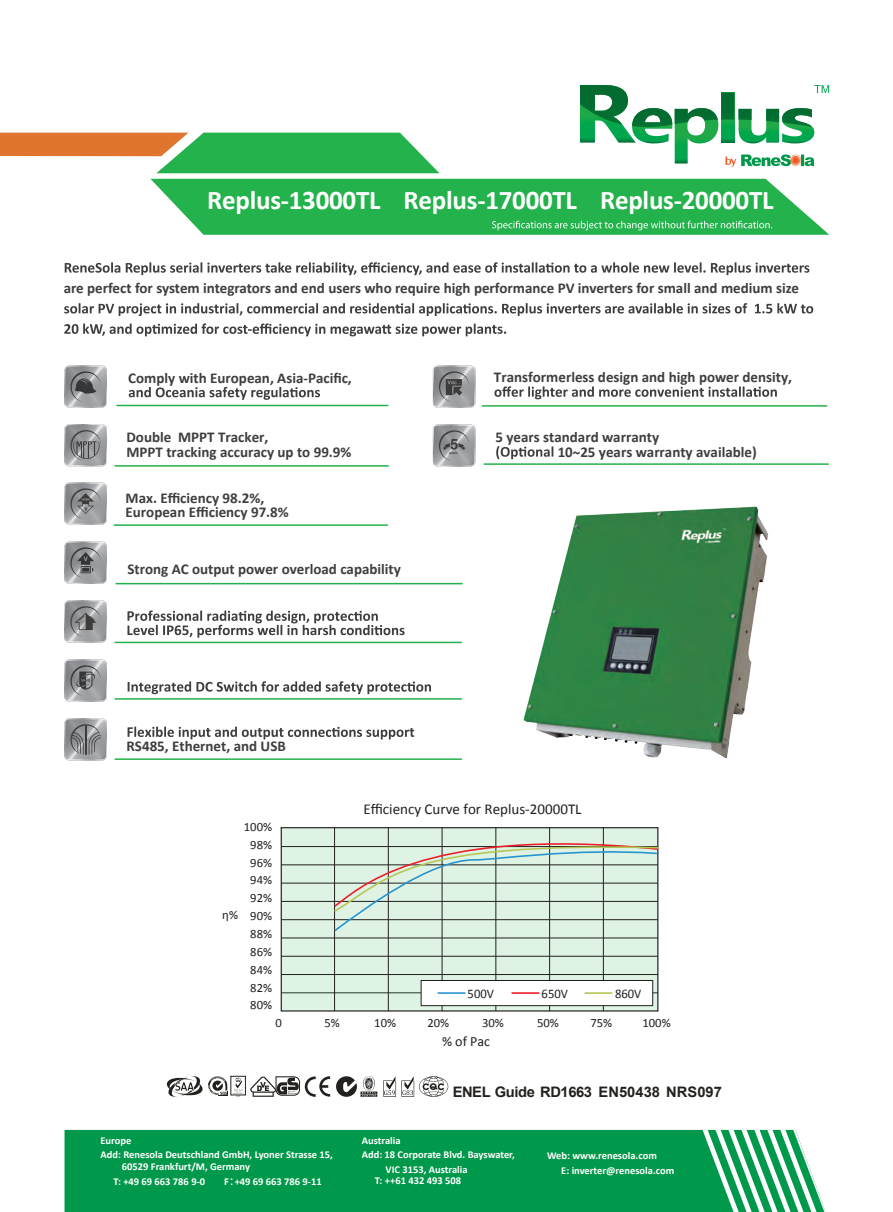
<style>
.page{position:relative;width:893px;height:1212px;background:#fff}
.page>*{position:absolute;margin:0;border:0;box-sizing:border-box;transform-origin:0 0}
.t1{font:700 27px "Calibri";letter-spacing:-.01em;color:#fff}
.t2{font:700 15px/14.2px "Calibri";color:#3e3e3f}
.t3{font:15px "Calibri";color:#231f20}
.t4{font:700 14.55px "Arial";letter-spacing:-.025em;color:#23211d}
.t5{font:14.1px "Calibri";color:#231f20}
.t6{font:13.05px "Calibri";color:#231f20;scale:.96 1}
.t7{font:12.6px/17.9px "Calibri";color:#231f20;text-align:center}
.t8{font:700 10.5px/14.4px "Calibri";color:#fff}
.t9{font:700 3.9px "Calibri";letter-spacing:-.005em;color:#3c3c3b}
.s1{font-family:"Heiti CSEG Medium GB G Bpc EUC H";font-weight:400}
</style>
<div class="page">
<img style="left:523px;top:506px;width:246px;height:252px">
<svg style="left:167px;top:1076px;width:77px;height:21px"></svg>
<div style="left:231px;top:1076px;width:15px;height:19px;border:1px solid #23211d"></div>
<svg style="left:336px;top:1076px;width:41px;height:21px"></svg>
<svg style="left:250px;top:1076px;width:80px;height:21px"></svg>
<svg style="left:383px;top:1076px;width:65px;height:21px"></svg>
<svg style="left:65px;top:262px;width:744px;height:13px"></svg>
<svg style="left:64px;top:303px;width:749px;height:13px"></svg>
<svg style="left:64px;top:323px;width:442px;height:13px"></svg>
<svg style="left:0;top:133px;width:439px;height:40px"></svg>
<svg style="left:580px;top:85px;width:249px;height:82px"></svg>
<svg style="left:64px;top:482px;width:43px;height:43px;background:#9b9c9f"></svg>
<hr style="left:114px;top:524px;width:274px;height:2px;background:#23b24b">
<svg style="left:64px;top:718px;width:43px;height:42px"></svg>
<img style="left:70px;top:724px;width:31px;height:30px">
<svg style="left:128px;top:727px;width:286px;height:12px"></svg>
<hr style="left:115px;top:758px;width:347px;height:2px;background:#23b24b">
<svg style="left:64px;top:424px;width:43px;height:42px;background:#97999b"></svg>
<hr style="left:115px;top:465px;width:274px;height:2px;background:#23b24b">
<svg style="left:127px;top:610px;width:278px;height:28px"></svg>
<hr style="left:115px;top:642px;width:347px;height:1px;background:#23b24b">
<svg style="left:433px;top:424px;width:42px;height:43px;background:#9b9d9f"></svg>
<svg style="left:496px;top:446px;width:57px;height:13px"></svg>
<hr style="left:484px;top:463px;width:345px;height:2px;background:#23b24b">
<svg style="left:433px;top:366px;width:42px;height:42px;background:#929496"></svg>
<svg style="left:494px;top:386px;width:283px;height:13px"></svg>
<hr style="left:482px;top:405px;width:345px;height:2px;background:#23b24b">
<svg style="left:150px;top:179px;width:679px;height:56px;background:#39b95d"></svg>
<svg style="left:283px;top:829px;width:373px;height:180px;background:#d9eedf"></svg>
<hr style="left:334px;top:828px;width:1px;height:183px;background:#231f20">
<hr style="left:388px;top:828px;width:1px;height:183px;background:#231f20">
<hr style="left:442px;top:828px;width:1px;height:183px;background:#231f20">
<hr style="left:495px;top:828px;width:1px;height:183px;background:#231f20">
<hr style="left:549px;top:828px;width:1px;height:183px;background:#231f20">
<hr style="left:603px;top:828px;width:1px;height:183px;background:#231f20">
<div style="left:421px;top:980px;width:232px;height:26px;background:#fff;border:1px solid #231f20"></div>
<hr style="left:281px;top:846px;width:377px;height:1px;background:#231f20">
<hr style="left:281px;top:864px;width:377px;height:1px;background:#231f20">
<hr style="left:281px;top:883px;width:377px;height:1px;background:#231f20">
<hr style="left:281px;top:901px;width:377px;height:1px;background:#231f20">
<hr style="left:281px;top:919px;width:377px;height:1px;background:#231f20">
<hr style="left:281px;top:937px;width:377px;height:1px;background:#231f20">
<hr style="left:281px;top:956px;width:377px;height:1px;background:#231f20">
<hr style="left:281px;top:974px;width:377px;height:1px;background:#231f20">
<hr style="left:438px;top:992px;width:27px;height:2px;background:#2794cd">
<hr style="left:511px;top:992px;width:28px;height:2px;background:#ee1d28">
<hr style="left:585px;top:992px;width:27px;height:2px;background:#b5c654">
<svg style="left:332px;top:827px;width:327px;height:106px;background:#ccddcf"></svg>
<svg style="left:129px;top:387px;width:191px;height:13px"></svg>
<hr style="left:116px;top:405px;width:272px;height:1px;background:#23b24b">
<svg style="left:64px;top:366px;width:43px;height:42px;background:#939597"></svg>
<hr style="left:116px;top:583px;width:347px;height:1px;background:#23b24b">
<svg style="left:64px;top:542px;width:43px;height:42px;background:#95979a"></svg>
<svg style="left:128px;top:681px;width:303px;height:13px"></svg>
<hr style="left:115px;top:698px;width:347px;height:2px;background:#23b24b">
<svg style="left:64px;top:659px;width:43px;height:43px;background:#97999c"></svg>
<div style="left:65px;top:1130px;width:761px;height:82px;background:#00984a"></div>
<svg style="left:690px;top:1130px;width:135px;height:82px"></svg>
<svg style="left:64px;top:600px;width:43px;height:42px;background:#98999b"></svg>
<h1 class="t1" style="left:207px;top:183px;width:568px">Replus-13000TL Replus-17000TL Replus-20000TL</h1>
<p class="t2" style="left:64px;top:281px;width:737px">are perfect for system integrators and end users who require high performance PV inverters for small and medium size</p>
<p class="t2" style="left:128px;top:371px;width:225px">Comply with European, Asia-Pacific,</p>
<p class="t2" style="left:127px;top:430px;width:226px">Double MPPT Tracker,<br>MPPT tracking accuracy up to 99.9%</p>
<p class="t2" style="left:126px;top:491px;width:165px">Max. Efficiency 98.2%,<br>European Efficiency 97.8%</p>
<p class="t2" style="left:127px;top:561px;width:275px">Strong AC output power overload capability</p>
<p class="t9" style="left:449px;top:450px;width:10px">years</p>
<p class="t2" style="left:494px;top:370px;width:300px">Transformerless design and high power density,</p>
<p class="t2" style="left:558px;top:430px;width:201px;text-indent:-62px">5 years standard warranty<br>10~25 years warranty available)</p>
<p class="t2" style="left:127px;top:739px;width:161px">RS485, Ethernet, and USB</p>
<p class="t7" style="left:244px;top:818px;width:30px">100%<br>98%<br>96%<br>94%<br>92%<br>90%<br>88%<br>86%<br>84%<br>82%<br>80%</p>
<p class="t7" style="left:222px;top:906px;width:17px">η%</p>
<p class="t3" style="left:363px;top:800px;width:220px">Efficiency Curve for Replus-20000TL</p>
<p class="t6" style="left:468px;top:985px;width:29px">500V</p>
<p class="t6" style="left:542px;top:985px;width:29px">650V</p>
<p class="t6" style="left:615px;top:985px;width:29px">860V</p>
<p class="t7" style="left:275px;top:1013px;width:8px">0</p>
<p class="t7" style="left:325px;top:1013px;width:17px">5%</p>
<p class="t7" style="left:374px;top:1013px;width:23px">10%</p>
<p class="t7" style="left:427px;top:1013px;width:23px">20%</p>
<p class="t7" style="left:482px;top:1013px;width:23px">30%</p>
<p class="t7" style="left:537px;top:1013px;width:23px">50%</p>
<p class="t7" style="left:590px;top:1013px;width:23px">75%</p>
<p class="t7" style="left:642px;top:1013px;width:30px">100%</p>
<p class="t5" style="left:442px;top:1032px;width:50px">% of Pac</p>
<p class="t8" style="left:100px;top:1133px;width:234px">Europe<br>Add: Renesola Deutschland GmbH, Lyoner Strasse 15,</p>
<p class="t8" style="left:113px;top:1160px;width:138px;text-indent:9px">60529 Frankfurt/M, Germany<br>T: +49 69 663 786 9-0</p>
<p class="t8" style="left:224px;top:1174px;width:99px">F<span class="s1">：</span>+49 69 663 786 9-11</p>
<p class="t4" style="left:453px;top:1082px;width:271px">ENEL Guide RD1663 EN50438 NRS097</p>
<p class="t8" style="left:362px;top:1133px;width:40px">Australia</p>
<p class="t8" style="left:362px;top:1148px;width:155px">Add: 18 Corporate Blvd. Bayswater,</p>
<p class="t8" style="left:386px;top:1162px;width:84px">VIC 3153, Australia</p>
<p class="t8" style="left:375px;top:1173px;width:88px">T: ++61 432 493 508</p>
<p class="t8" style="left:561px;top:1149px;width:115px;text-indent:-14px">Web: www.renesola.com<br>E: inverter@renesola.com</p>
</div>
